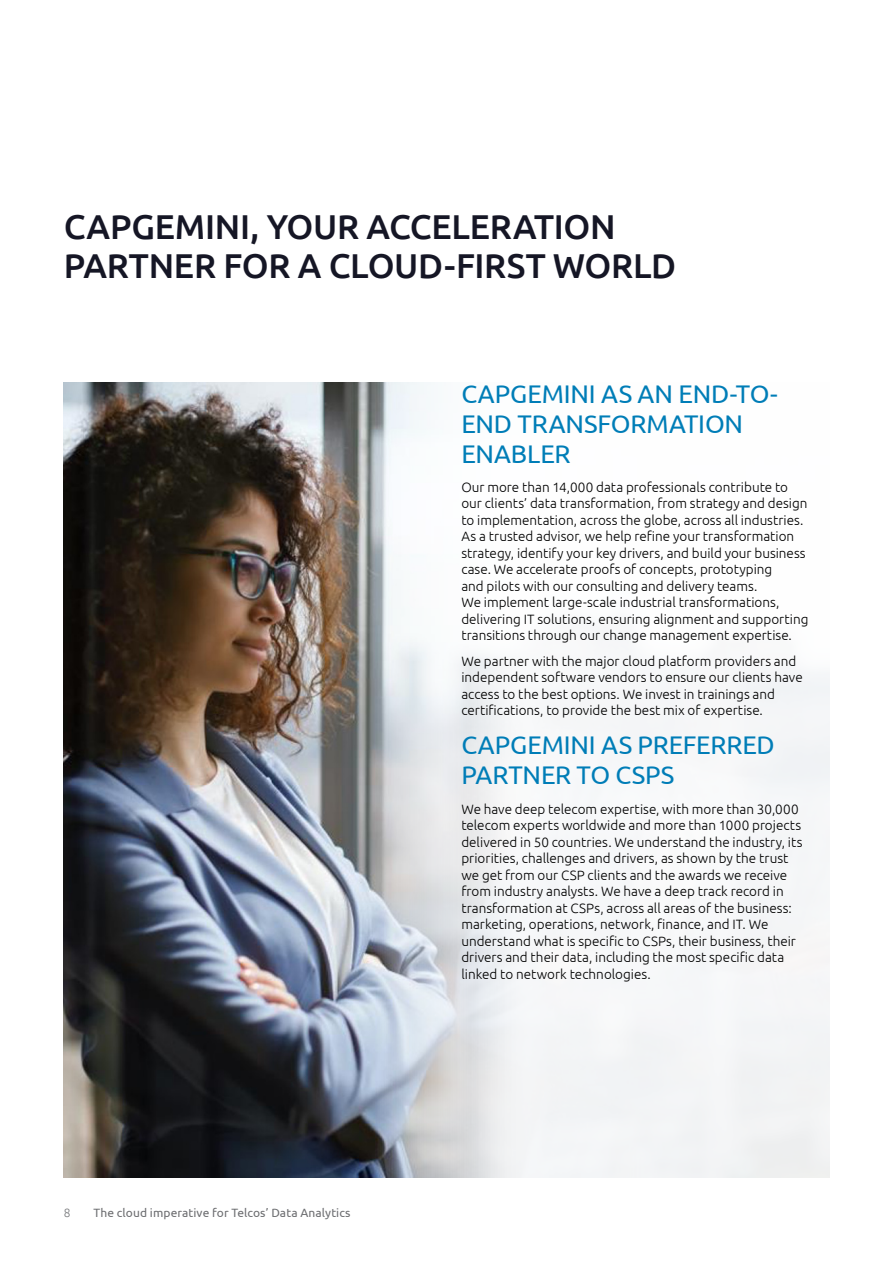
<style>
.page{position:relative;width:893px;height:1263px;background:#fff}
.page>*{position:absolute;margin:0;border:0;box-sizing:border-box;transform-origin:0 0}
.t1{font:500 34.5px/39px "Ubuntu";letter-spacing:-.01em;color:#151625}
.t2{font:25.5px/30px "Ubuntu";letter-spacing:-.005em;color:#007db7}
.t3{font:300 13.5px/16.5px "Ubuntu";color:#000}
.t4{font:12px "Ubuntu";letter-spacing:.005em;color:#6d6e71}
.t5{font:300 12px "Ubuntu";color:#77787b}
</style>
<div class="page">
<img style="left:64px;top:383px;width:765px;height:795px">
<h1 class="t1" style="left:64px;top:206px;width:614px">CAPGEMINI, YOUR ACCELERATION<br>PARTNER FOR A CLOUD-FIRST WORLD</h1>
<p class="t5" style="left:64px;top:1205px;width:8px">8</p>
<p class="t4" style="left:94px;top:1205px;width:259px">The cloud imperative for Telcos’ Data Analytics</p>
<h2 class="t2" style="left:461px;top:378px;width:318px">CAPGEMINI AS AN END-TO-<br>END TRANSFORMATION<br>ENABLER</h2>
<p class="t3" style="left:461px;top:478px;width:349px">Our more than 14,000 data professionals contribute to our clients’ data transformation, from strategy and design to implementation, across the globe, across all industries.<br>As a trusted advisor, we help refine your transformation strategy, identify your key drivers, and build your business case. We accelerate proofs of concepts, prototyping<br>and pilots with our consulting and delivery teams.<br>We implement large-scale industrial transformations, delivering IT solutions, ensuring alignment and supporting transitions through our change management expertise.</p>
<p class="t3" style="left:461px;top:652px;width:343px">We partner with the major cloud platform providers and independent software vendors to ensure our clients have access to the best options. We invest in trainings and certifications, to provide the best mix of expertise.</p>
<h2 class="t2" style="left:461px;top:729px;width:315px">CAPGEMINI AS PREFERRED<br>PARTNER TO CSPS</h2>
<p class="t3" style="left:461px;top:800px;width:343px">We have deep telecom expertise, with more than 30,000 telecom experts worldwide and more than 1000 projects delivered in 50 countries. We understand the industry, its priorities, challenges and drivers, as shown by the trust we get from our CSP clients and the awards we receive from industry analysts. We have a deep track record in transformation at CSPs, across all areas of the business: marketing, operations, network, finance, and IT. We understand what is specific to CSPs, their business, their drivers and their data, including the most specific data linked to network technologies.</p>
</div>
